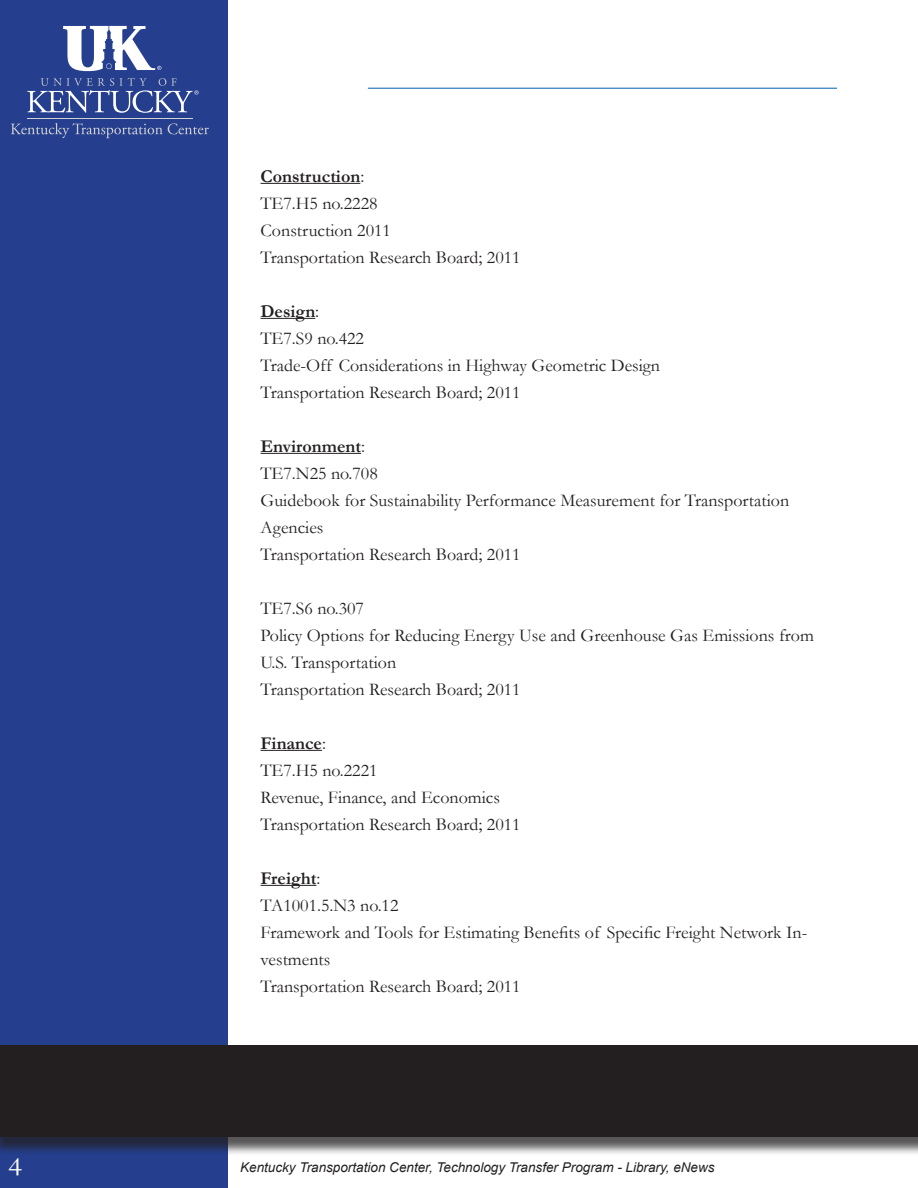
<style>
.page{position:relative;width:918px;height:1188px;background:#fff}
.page>*{position:absolute;margin:0;border:0;box-sizing:border-box;transform-origin:0 0}
.t1{font:27px "Garamond";color:#fff;scale:1.1 1}
.Body_Text_no_indent{font:18px/27px "Garamond";color:#231f20}
.Body_Text_no_indent-2{font:700 18px "Garamond";color:#231f20}
.t2{font:italic 13.5px "Arial";color:#231f20}
.s1{font-weight:400}
</style>
<div class="page">
<hr style="left:368px;top:88px;width:469px;height:1px;background:#0161ab">
<div style="left:0;top:0;width:228px;height:1188px;background:#253f8e"></div>
<div style="left:0;top:1048px;width:918px;height:107px;background:#231f20;opacity:.75"></div>
<div style="left:0;top:1046px;width:918px;height:91px;background:#231f20"></div>
<hr style="left:27px;top:118px;width:166px;height:1px;background:#d1d2d4">
<svg style="left:27px;top:78px;width:172px;height:35px"></svg>
<svg style="left:63px;top:26px;width:98px;height:45px"></svg>
<svg style="left:11px;top:123px;width:198px;height:15px"></svg>
<hr style="left:261px;top:183px;width:99px;height:1px;background:#231f20">
<hr style="left:261px;top:318px;width:54px;height:1px;background:#231f20">
<hr style="left:261px;top:453px;width:100px;height:1px;background:#231f20">
<hr style="left:261px;top:750px;width:61px;height:1px;background:#231f20">
<hr style="left:261px;top:885px;width:55px;height:1px;background:#231f20">
<h1 class="t1" style="left:8px;top:1148px;width:14px">4</h1>
<p class="Body_Text_no_indent-2" style="left:261px;top:164px;width:105px">Construction<span class="s1">:</span></p>
<p class="Body_Text_no_indent" style="left:261px;top:189px;width:119px">TE7.H5 no.2228</p>
<p class="Body_Text_no_indent" style="left:261px;top:216px;width:132px">Construction 2011</p>
<p class="Body_Text_no_indent" style="left:261px;top:243px;width:262px">Transportation Research Board; 2011</p>
<p class="Body_Text_no_indent-2" style="left:261px;top:299px;width:60px">Design<span class="s1">:</span></p>
<p class="Body_Text_no_indent" style="left:261px;top:324px;width:105px">TE7.S9 no.422</p>
<p class="Body_Text_no_indent" style="left:261px;top:351px;width:401px">Trade-Off Considerations in Highway Geometric Design</p>
<p class="Body_Text_no_indent" style="left:261px;top:378px;width:262px">Transportation Research Board; 2011</p>
<p class="Body_Text_no_indent-2" style="left:261px;top:434px;width:106px">Environment<span class="s1">:</span></p>
<p class="Body_Text_no_indent" style="left:261px;top:459px;width:119px">TE7.N25 no.708</p>
<p class="Body_Text_no_indent" style="left:261px;top:486px;width:530px">Guidebook for Sustainability Performance Measurement for Transportation<br>Agencies</p>
<p class="Body_Text_no_indent" style="left:261px;top:540px;width:262px">Transportation Research Board; 2011</p>
<p class="Body_Text_no_indent" style="left:261px;top:594px;width:105px">TE7.S6 no.307</p>
<p class="Body_Text_no_indent" style="left:261px;top:621px;width:555px">Policy Options for Reducing Energy Use and Greenhouse Gas Emissions from<br>U.S. Transportation</p>
<p class="Body_Text_no_indent" style="left:261px;top:675px;width:262px">Transportation Research Board; 2011</p>
<p class="Body_Text_no_indent-2" style="left:261px;top:731px;width:67px">Finance<span class="s1">:</span></p>
<p class="Body_Text_no_indent" style="left:261px;top:756px;width:119px">TE7.H5 no.2221</p>
<p class="Body_Text_no_indent" style="left:261px;top:783px;width:241px">Revenue, Finance, and Economics</p>
<p class="Body_Text_no_indent" style="left:261px;top:810px;width:262px">Transportation Research Board; 2011</p>
<p class="Body_Text_no_indent-2" style="left:261px;top:866px;width:61px">Freight<span class="s1">:</span></p>
<p class="Body_Text_no_indent" style="left:261px;top:891px;width:139px">TA1001.5.N3 no.12</p>
<p class="Body_Text_no_indent" style="left:261px;top:918px;width:548px">Framework and Tools for Estimating Benefits of Specific Freight Network In&shy;vestments</p>
<p class="Body_Text_no_indent" style="left:261px;top:972px;width:262px">Transportation Research Board; 2011</p>
<p class="t2" style="left:240px;top:1159px;width:476px">Kentucky Transportation Center, Technology Transfer Program - Library, eNews</p>
</div>
